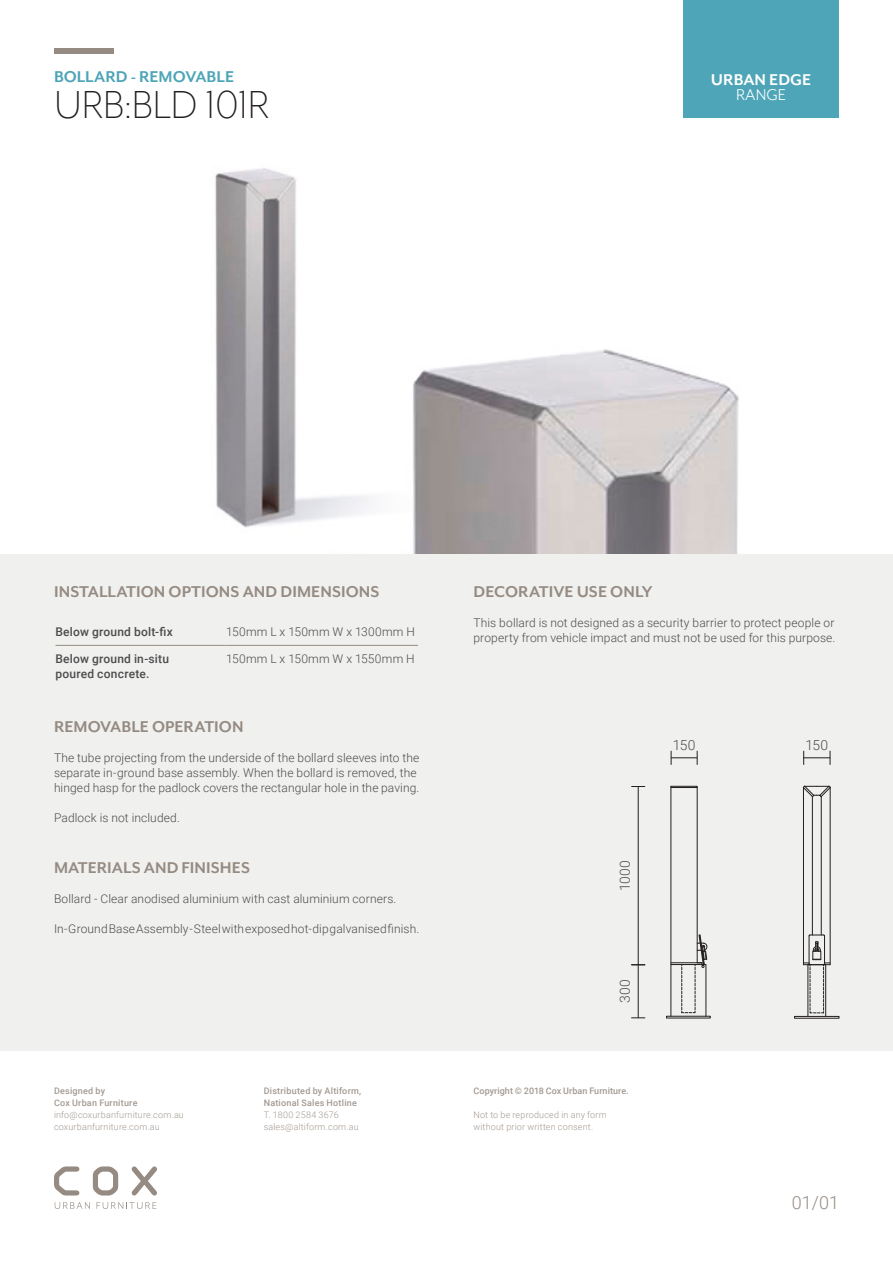
<style>
.page{position:relative;width:893px;height:1263px;background:#fff}
.page>*{position:absolute;margin:0;border:0;box-sizing:border-box;transform-origin:0 0}
.Product_Code_Heading{font:300 45px "Mr Eaves Mod OT";letter-spacing:-.015em;color:#231f20}
.Heading__Uppercase{font:700 18px "Mr Eaves Mod OT";letter-spacing:.005em;color:#958b82}
.Heading__Uppercase-2{font:700 18px "Mr Eaves Mod OT";color:#4da5b7}
.t1{font:700 18px "Mr Eaves Mod OT";color:#fff}
.t2{font:18px "Mr Eaves Mod OT";color:#fff}
.t3{font:300 18px "Roboto";color:#958b82}
.Product_Measurements{font:300 13.8px "Roboto";letter-spacing:.025em;color:#4b4c4d}
.Body_Copy{font:300 12px/15px "Roboto";letter-spacing:.01em;color:#4b4c4d}
.Body_Copy_Bold__Tabl{font:500 12px/15px "Roboto";letter-spacing:.02em;color:#4b4c4d}
.Contact_Details_Brow{font:300 9px/12px "Roboto";letter-spacing:.02em;color:#a39991}
.Contact_Details_Brow-2{font:500 9px/12px "Roboto";letter-spacing:.025em;color:#a39991}
</style>
<div class="page">
<div style="left:683px;top:0;width:156px;height:118px;background:#4da5b7"></div>
<div style="left:54px;top:49px;width:60px;height:5px;background:#958b82"></div>
<svg style="left:54px;top:1166px;width:25px;height:29px"></svg>
<svg style="left:93px;top:1166px;width:25px;height:29px"></svg>
<svg style="left:132px;top:1166px;width:25px;height:29px"></svg>
<svg style="left:55px;top:1202px;width:35px;height:7px"></svg>
<svg style="left:97px;top:1202px;width:59px;height:7px"></svg>
<img style="left:215px;top:168px;width:524px;height:386px">
<div style="left:0;top:554px;width:893px;height:497px;background:#f0f0ee"></div>
<hr style="left:56px;top:645px;width:169px;height:1px;background:#958b82">
<hr style="left:225px;top:645px;width:193px;height:1px;background:#958b82">
<div style="left:666px;top:1016px;width:44px;height:2px;border:1px solid #231f20"></div>
<svg style="left:671px;top:786px;width:36px;height:227px"></svg>
<div style="left:794px;top:1016px;width:45px;height:2px;border:1px solid #231f20"></div>
<hr style="left:825px;top:965px;width:1px;height:51px;background:#231f20">
<hr style="left:808px;top:965px;width:1px;height:51px;background:#231f20">
<hr style="left:803px;top:787px;width:1px;height:178px;background:#231f20">
<hr style="left:812px;top:796px;width:1px;height:139px;background:#231f20">
<hr style="left:830px;top:787px;width:1px;height:178px;background:#231f20">
<hr style="left:821px;top:796px;width:1px;height:139px;background:#231f20">
<svg style="left:803px;top:786px;width:28px;height:11px"></svg>
<svg style="left:803px;top:935px;width:27px;height:78px"></svg>
<svg style="left:803px;top:751px;width:28px;height:14px"></svg>
<svg style="left:671px;top:751px;width:27px;height:14px"></svg>
<hr style="left:638px;top:786px;width:1px;height:179px;background:#231f20">
<svg style="left:631px;top:786px;width:14px;height:1px"></svg>
<hr style="left:638px;top:964px;width:1px;height:54px;background:#231f20">
<svg style="left:631px;top:1017px;width:14px;height:1px"></svg>
<svg style="left:631px;top:964px;width:14px;height:2px"></svg>
<p class="Heading__Uppercase-2" style="left:54px;top:67px;width:182px">BOLLARD - REMOVABLE</p>
<p class="Product_Code_Heading" style="left:54px;top:80px;width:217px">URB:BLD 101R</p>
<h2 class="t1" style="left:711px;top:69px;width:102px">URBAN EDGE</h2>
<h2 class="t2" style="left:736px;top:85px;width:52px">RANGE</h2>
<p class="Heading__Uppercase" style="left:54px;top:581px;width:327px">INSTALLATION OPTIONS AND DIMENSIONS</p>
<p class="Body_Copy_Bold__Tabl" style="left:56px;top:624px;width:119px">Below ground bolt-fix</p>
<p class="Body_Copy" style="left:226px;top:624px;width:190px">150mm L x 150mm W x 1300mm H</p>
<p class="Body_Copy_Bold__Tabl" style="left:56px;top:651px;width:115px">Below ground in-situ poured concrete.</p>
<p class="Body_Copy" style="left:226px;top:651px;width:190px">150mm L x 150mm W x 1550mm H</p>
<p class="Heading__Uppercase" style="left:54px;top:717px;width:191px">REMOVABLE OPERATION</p>
<p class="Body_Copy" style="left:54px;top:750px;width:367px">The tube projecting from the underside of the bollard sleeves into the separate in-ground base assembly. When the bollard is removed, the hinged hasp for the padlock covers the rectangular hole in the paving.</p>
<p class="Body_Copy" style="left:54px;top:810px;width:128px">Padlock is not included.</p>
<p class="Heading__Uppercase" style="left:54px;top:858px;width:197px">MATERIALS AND FINISHES</p>
<p class="Body_Copy" style="left:54px;top:891px;width:344px">Bollard - Clear anodised aluminium with cast aluminium corners.</p>
<p class="Body_Copy" style="left:54px;top:921px;width:367px">In-Ground Base Assembly - Steel with exposed hot-dip galvanised finish.</p>
<p class="Contact_Details_Brow-2" style="left:54px;top:1084px;width:85px">Designed by<br>Cox Urban Furniture</p>
<p class="Contact_Details_Brow" style="left:54px;top:1108px;width:131px">info@coxurbanfurniture.com.au coxurbanfurniture.com.au</p>
<p class="Contact_Details_Brow-2" style="left:264px;top:1084px;width:99px">Distributed by Altiform,<br>National Sales Hotline</p>
<p class="Contact_Details_Brow" style="left:264px;top:1108px;width:96px">T. 1800 2584 3676 sales@altiform.com.au</p>
<p class="Heading__Uppercase" style="left:473px;top:581px;width:181px">DECORATIVE USE ONLY</p>
<p class="Body_Copy" style="left:473px;top:614px;width:363px">This bollard is not designed as a security barrier to protect people or property from vehicle impact and must not be used for this purpose.</p>
<p class="Product_Measurements" style="left:673px;top:735px;width:24px">150</p>
<p class="Product_Measurements" style="left:806px;top:735px;width:24px">150</p>
<p class="Product_Measurements" style="left:615px;top:891px;width:32px;rotate:-90deg">1000</p>
<p class="Product_Measurements" style="left:615px;top:1003px;width:25px;rotate:-90deg">300</p>
<p class="Contact_Details_Brow-2" style="left:473px;top:1084px;width:157px">Copyright © 2018 Cox Urban Furniture.</p>
<p class="Contact_Details_Brow" style="left:473px;top:1108px;width:135px">Not to be reproduced in any form without prior written consent.</p>
<p class="t3" style="left:792px;top:1190px;width:49px">01/01</p>
</div>
